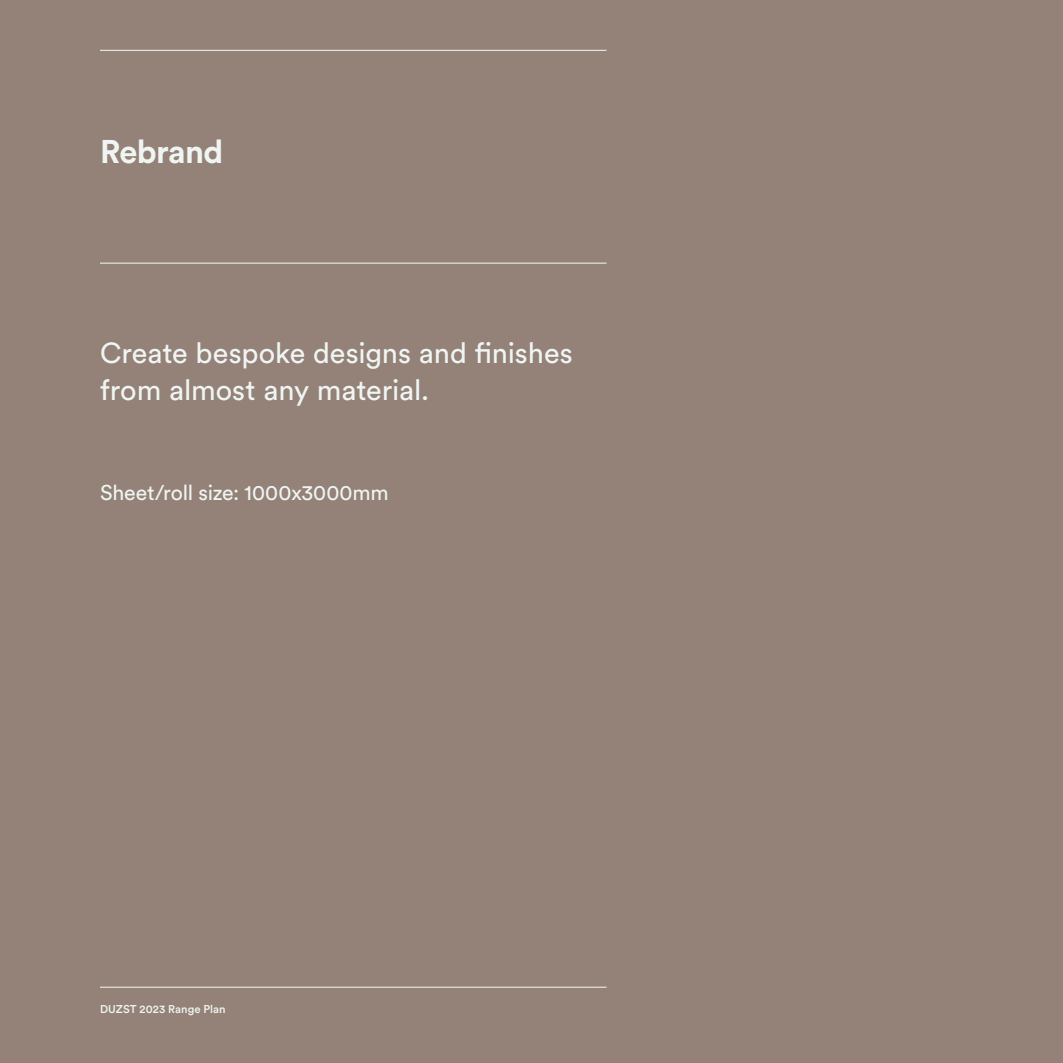
<style>
.page{position:relative;width:1063px;height:1063px;background:#948278}
.page>*{position:absolute;margin:0;border:0;box-sizing:border-box;transform-origin:0 0}
.t1{font:700 32.5px "Circular Std";letter-spacing:-.02em;color:#eff5f3}
.t2{font:28.75px/37.5px "Circular Std";letter-spacing:-.005em;color:#eff5f3}
.t3{font:21.25px "Circular Std";letter-spacing:-.005em;color:#eff5f3}
.t4{font:500 11.25px "Circular Std";letter-spacing:.005em;color:#eff5f3}
</style>
<div class="page">
<hr style="left:100px;top:263px;width:507px;height:1px;background:#f6f9f8">
<hr style="left:100px;top:50px;width:507px;height:1px;background:#f6f9f8">
<hr style="left:100px;top:987px;width:507px;height:1px;background:#f6f9f8">
<p class="t1" style="left:100px;top:130px;width:125px">Rebrand</p>
<p class="t2" style="left:100px;top:333px;width:474px">Create bespoke designs and finishes from almost any material.</p>
<p class="t3" style="left:100px;top:480px;width:290px">Sheet/roll size: 1000x3000mm</p>
<p class="t4" style="left:100px;top:1001px;width:127px">DUZST 2023 Range Plan</p>
</div>
